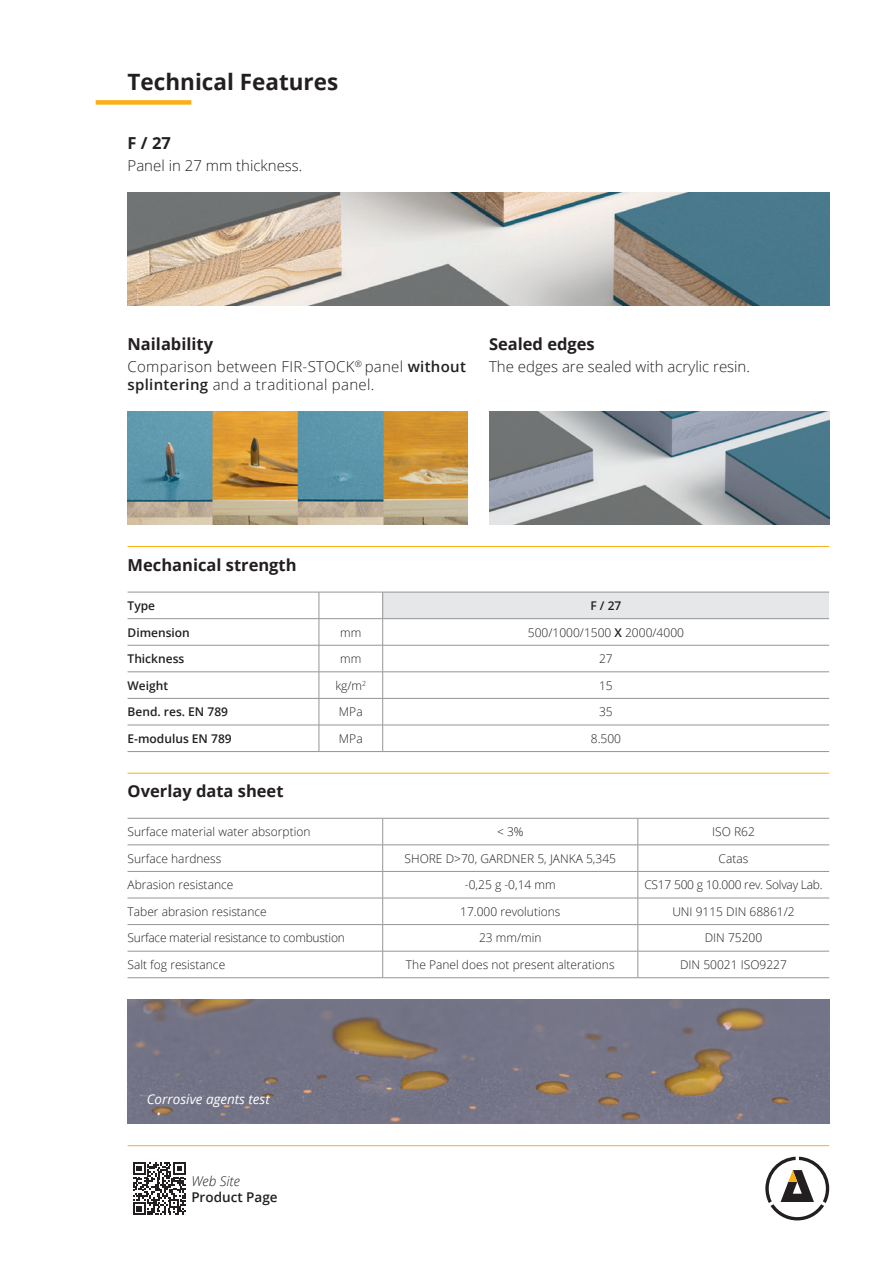
<style>
.page{position:relative;width:893px;height:1263px;background:#fff}
.page>*{position:absolute;margin:0;border:0;box-sizing:border-box;transform-origin:0 0}
.t1{font:700 22.5px "Open Sans";color:#231f20}
.t2{font:700 16.5px "Open Sans";color:#231f20}
.t3{font:300 15px/18px "Open Sans";letter-spacing:.01em;color:#231f20}
.t4{font:italic 13.5px "Open Sans";color:#fff}
.t5{font:600 13.5px "Open Sans";color:#231f20}
.t6{font:italic 300 13.5px "Open Sans";color:#231f20}
.t7{font:300 12px "Open Sans";color:#231f20}
.t8{font:300 12px "Open Sans";letter-spacing:-.02em;color:#231f20}
.t9{font:600 12px "Open Sans";color:#231f20}
.s1{font-weight:600}
</style>
<div class="page">
<div style="left:96px;top:100px;width:95px;height:5px;background:#faaf18"></div>
<hr style="left:128px;top:546px;width:701px;height:1px;background:#fbaf1d">
<hr style="left:128px;top:1145px;width:701px;height:1px;background:#fbaf1d">
<div style="left:383px;top:592px;width:446px;height:27px;background:#e6e7e9"></div>
<hr style="left:128px;top:671px;width:191px;height:1px;background:#939598">
<hr style="left:128px;top:698px;width:191px;height:1px;background:#939598">
<hr style="left:319px;top:698px;width:64px;height:1px;background:#939598">
<hr style="left:128px;top:725px;width:191px;height:1px;background:#939598">
<hr style="left:319px;top:725px;width:64px;height:1px;background:#939598">
<hr style="left:128px;top:751px;width:191px;height:1px;background:#939598">
<hr style="left:319px;top:751px;width:64px;height:1px;background:#939598">
<hr style="left:128px;top:592px;width:191px;height:1px;background:#939598">
<hr style="left:128px;top:618px;width:191px;height:1px;background:#939598">
<hr style="left:128px;top:645px;width:191px;height:1px;background:#939598">
<hr style="left:319px;top:671px;width:64px;height:1px;background:#939598">
<svg style="left:319px;top:593px;width:1px;height:158px"></svg>
<hr style="left:319px;top:618px;width:64px;height:1px;background:#939598">
<hr style="left:319px;top:645px;width:64px;height:1px;background:#939598">
<hr style="left:319px;top:592px;width:64px;height:1px;background:#939598">
<hr style="left:383px;top:592px;width:446px;height:1px;background:#939598">
<hr style="left:383px;top:618px;width:446px;height:1px;background:#939598">
<hr style="left:383px;top:645px;width:446px;height:1px;background:#939598">
<hr style="left:383px;top:671px;width:446px;height:1px;background:#939598">
<hr style="left:383px;top:698px;width:446px;height:1px;background:#939598">
<hr style="left:383px;top:725px;width:446px;height:1px;background:#939598">
<svg style="left:382px;top:592px;width:1px;height:159px"></svg>
<hr style="left:383px;top:751px;width:446px;height:1px;background:#939598">
<svg style="left:382px;top:819px;width:1px;height:158px"></svg>
<svg style="left:638px;top:819px;width:1px;height:158px"></svg>
<hr style="left:128px;top:844px;width:255px;height:1px;background:#939598">
<hr style="left:383px;top:844px;width:255px;height:1px;background:#939598">
<hr style="left:638px;top:844px;width:191px;height:1px;background:#939598">
<hr style="left:128px;top:871px;width:255px;height:1px;background:#939598">
<hr style="left:383px;top:871px;width:255px;height:1px;background:#939598">
<hr style="left:638px;top:871px;width:191px;height:1px;background:#939598">
<hr style="left:128px;top:898px;width:255px;height:1px;background:#939598">
<hr style="left:383px;top:898px;width:255px;height:1px;background:#939598">
<hr style="left:638px;top:898px;width:191px;height:1px;background:#939598">
<hr style="left:128px;top:924px;width:255px;height:1px;background:#939598">
<hr style="left:383px;top:924px;width:255px;height:1px;background:#939598">
<hr style="left:638px;top:924px;width:191px;height:1px;background:#939598">
<hr style="left:128px;top:951px;width:255px;height:1px;background:#939598">
<hr style="left:383px;top:951px;width:255px;height:1px;background:#939598">
<hr style="left:638px;top:951px;width:191px;height:1px;background:#939598">
<hr style="left:128px;top:977px;width:255px;height:1px;background:#939598">
<hr style="left:383px;top:977px;width:255px;height:1px;background:#939598">
<hr style="left:638px;top:977px;width:191px;height:1px;background:#939598">
<hr style="left:128px;top:818px;width:255px;height:1px;background:#939598">
<hr style="left:383px;top:818px;width:255px;height:1px;background:#939598">
<hr style="left:638px;top:818px;width:191px;height:1px;background:#939598">
<hr style="left:128px;top:773px;width:701px;height:1px;background:#fbaf1d">
<img style="left:128px;top:999px;width:701px;height:124px">
<img style="left:489px;top:411px;width:340px;height:114px">
<img style="left:128px;top:192px;width:701px;height:114px">
<img style="left:128px;top:411px;width:340px;height:114px">
<svg style="left:765px;top:1157px;width:64px;height:63px"></svg>
<svg style="left:133px;top:1162px;width:53px;height:53px"></svg>
<h1 class="t1" style="left:128px;top:65px;width:212px">Technical Features</h1>
<h2 class="t2" style="left:128px;top:131px;width:45px">F / 27</h2>
<p class="t3" style="left:128px;top:156px;width:176px">Panel in 27 mm thickness.</p>
<h2 class="t2" style="left:128px;top:332px;width:87px">Nailability</h2>
<h2 class="t2" style="left:489px;top:332px;width:107px">Sealed edges</h2>
<p class="t3" style="left:489px;top:357px;width:262px">The edges are sealed with acrylic resin.</p>
<p class="t3" style="left:128px;top:357px;width:340px">Comparison between FIR-STOCK<sup>®</sup> panel <span class="s1">without splintering</span> and a traditional panel.</p>
<h2 class="t2" style="left:128px;top:553px;width:171px">Mechanical strength</h2>
<p class="t9" style="left:128px;top:597px;width:29px">Type</p>
<p class="t9" style="left:590px;top:597px;width:33px">F / 27</p>
<p class="t9" style="left:128px;top:624px;width:64px">Dimension</p>
<p class="t7" style="left:340px;top:624px;width:23px">mm</p>
<p class="t7" style="left:528px;top:624px;width:158px">500/1000/1500 <span class="s1">X</span> 2000/4000</p>
<p class="t9" style="left:128px;top:650px;width:58px">Thickness</p>
<p class="t7" style="left:340px;top:650px;width:23px">mm</p>
<p class="t7" style="left:599px;top:650px;width:15px">27</p>
<p class="t9" style="left:128px;top:677px;width:42px">Weight</p>
<p class="t7" style="left:335px;top:677px;width:32px">kg/m<sup>2</sup></p>
<p class="t7" style="left:599px;top:677px;width:15px">15</p>
<p class="t9" style="left:128px;top:704px;width:102px">Bend. res. EN 789</p>
<p class="t7" style="left:339px;top:704px;width:25px">MPa</p>
<p class="t7" style="left:599px;top:704px;width:15px">35</p>
<p class="t9" style="left:128px;top:730px;width:106px">E-modulus EN 789</p>
<p class="t7" style="left:339px;top:730px;width:25px">MPa</p>
<p class="t7" style="left:591px;top:730px;width:32px">8.500</p>
<h2 class="t2" style="left:128px;top:779px;width:157px">Overlay data sheet</h2>
<p class="t7" style="left:128px;top:823px;width:184px">Surface material water absorption</p>
<p class="t7" style="left:497px;top:823px;width:28px">&lt; 3%</p>
<p class="t7" style="left:712px;top:823px;width:44px">ISO R62</p>
<p class="t7" style="left:128px;top:850px;width:95px">Surface hardness</p>
<p class="t7" style="left:404px;top:850px;width:213px">SHORE D&gt;70, GARDNER 5, JANKA 5,345</p>
<p class="t7" style="left:719px;top:850px;width:31px">Catas</p>
<p class="t7" style="left:128px;top:877px;width:107px">Abrasion resistance</p>
<p class="t7" style="left:465px;top:877px;width:92px">-0,25 g -0,14 mm</p>
<p class="t8" style="left:644px;top:877px;width:180px">CS17 500 g 10.000 rev. Solvay Lab.</p>
<p class="t7" style="left:128px;top:903px;width:141px">Taber abrasion resistance</p>
<p class="t7" style="left:460px;top:903px;width:102px">17.000 revolutions</p>
<p class="t7" style="left:672px;top:903px;width:124px">UNI 9115 DIN 68861/2</p>
<p class="t8" style="left:128px;top:930px;width:219px">Surface material resistance to combustion</p>
<p class="t7" style="left:479px;top:930px;width:64px">23 mm/min</p>
<p class="t7" style="left:705px;top:930px;width:59px">DIN 75200</p>
<p class="t7" style="left:128px;top:956px;width:99px">Salt fog resistance</p>
<p class="t7" style="left:406px;top:956px;width:210px">The Panel does not present alterations</p>
<p class="t7" style="left:680px;top:956px;width:108px">DIN 50021 ISO9227</p>
<p class="t4" style="left:147px;top:1090px;width:125px">Corrosive agents test</p>
<p class="t6" style="left:191px;top:1171px;width:50px">Web Site</p>
<p class="t5" style="left:191px;top:1188px;width:88px">Product Page</p>
</div>
